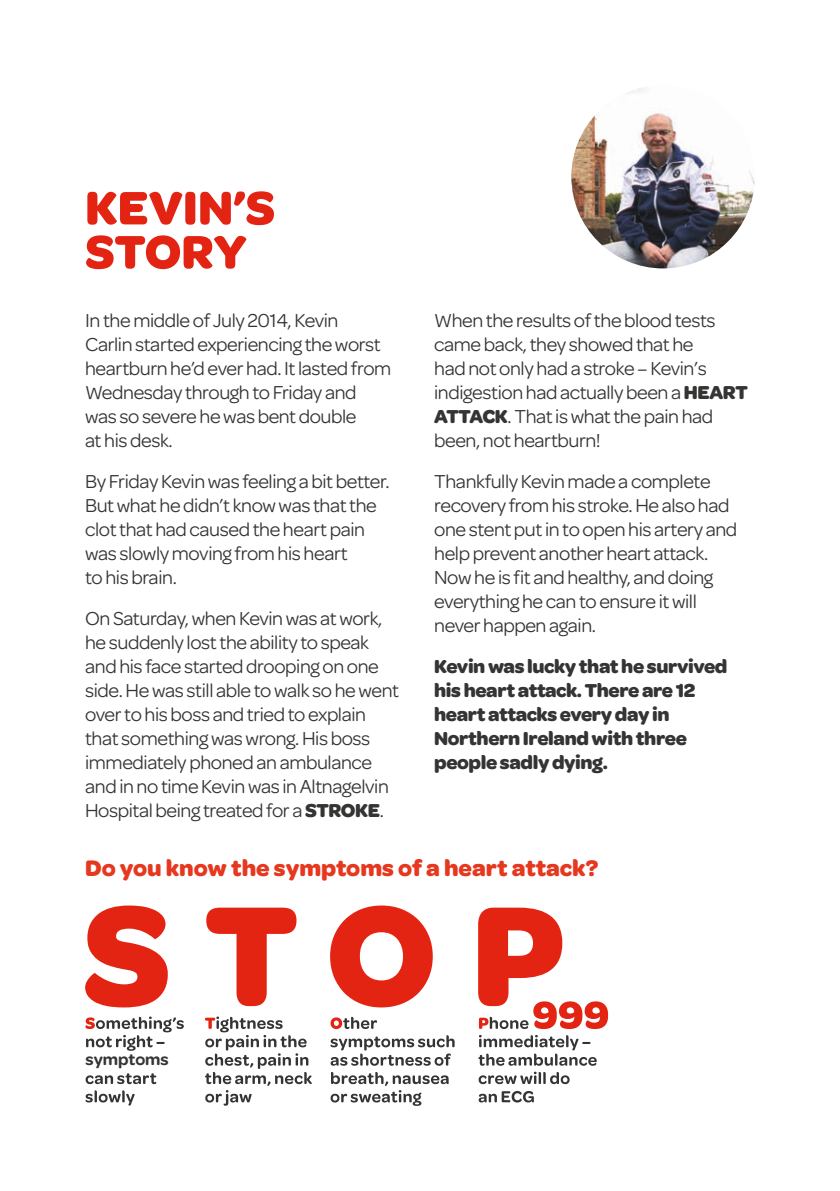
<style>
.page{position:relative;width:840px;height:1191px;background:#fff}
.page>*{position:absolute;margin:0;border:0;box-sizing:border-box;transform-origin:0 0}
.t1{font:700 50px/44px "Omnes";color:#e42413}
.t2{font:700 24px "Omnes";color:#e6381f}
.t3{font:20px/24px "Omnes";letter-spacing:-.02em;color:#343433}
.t4{font:700 20px/24px "Omnes";letter-spacing:-.02em;color:#343433}
.t5{font:600 17.2px "Omnes";color:#343433}
.s1{font-weight:700}
</style>
<div class="page">
<img style="left:571px;top:85px;width:183px;height:183px;border-radius:92px">
<svg style="left:85px;top:905px;width:83px;height:102px"></svg>
<svg style="left:206px;top:907px;width:90px;height:99px"></svg>
<svg style="left:330px;top:905px;width:102px;height:102px"></svg>
<svg style="left:85px;top:1090px;width:50px;height:15px"></svg>
<svg style="left:86px;top:1073px;width:70px;height:11px"></svg>
<svg style="left:85px;top:1016px;width:99px;height:34px"></svg>
<svg style="left:205px;top:1016px;width:107px;height:89px"></svg>
<svg style="left:330px;top:1072px;width:118px;height:34px"></svg>
<svg style="left:330px;top:1035px;width:124px;height:30px"></svg>
<svg style="left:330px;top:1016px;width:47px;height:13px"></svg>
<svg style="left:478px;top:1091px;width:55px;height:11px"></svg>
<svg style="left:478px;top:1071px;width:91px;height:13px"></svg>
<svg style="left:478px;top:1035px;width:118px;height:30px"></svg>
<svg style="left:478px;top:907px;width:129px;height:122px"></svg>
<h1 class="t1" style="left:85px;top:185px;width:191px">KEVIN’S<br>STORY</h1>
<p class="t3" style="left:85px;top:308px;width:307px">In the middle of July 2014, Kevin<br>Carlin started experiencing the worst heartburn he’d ever had. It lasted from<br>Wednesday through to Friday and was so severe he was bent double<br>at his desk.</p>
<p class="t3" style="left:85px;top:469px;width:306px">By Friday Kevin was feeling a bit better.<br>But what he didn’t know was that the clot that had caused the heart pain was slowly moving from his heart<br>to his brain.</p>
<p class="t3" style="left:85px;top:606px;width:315px">On Saturday, when Kevin was at work, he suddenly lost the ability to speak and his face started drooping on one side. He was still able to walk so he went over to his boss and tried to explain that something was wrong. His boss immediately phoned an ambulance and in no time Kevin was in Altnagelvin Hospital being treated for a <span class="s1">STROKE</span>.</p>
<p class="t3" style="left:434px;top:308px;width:315px">When the results of the blood tests came back, they showed that he<br>had not only had a stroke – Kevin’s indigestion had actually been a <span class="s1">HEART<br>ATTACK</span>. That is what the pain had been, not heartburn!</p>
<p class="t3" style="left:434px;top:469px;width:304px">Thankfully Kevin made a complete recovery from his stroke. He also had one stent put in to open his artery and help prevent another heart attack.<br>Now he is fit and healthy, and doing everything he can to ensure it will never happen again.</p>
<p class="t4" style="left:434px;top:654px;width:294px">Kevin was lucky that he survived his heart attack. There are 12 heart attacks every day in<br>Northern Ireland with three people sadly dying.</p>
<p class="t2" style="left:85px;top:854px;width:514px">Do you know the symptoms of a heart attack?</p>
<p class="t5" style="left:85px;top:1049px;width:85px">symptoms</p>
</div>
